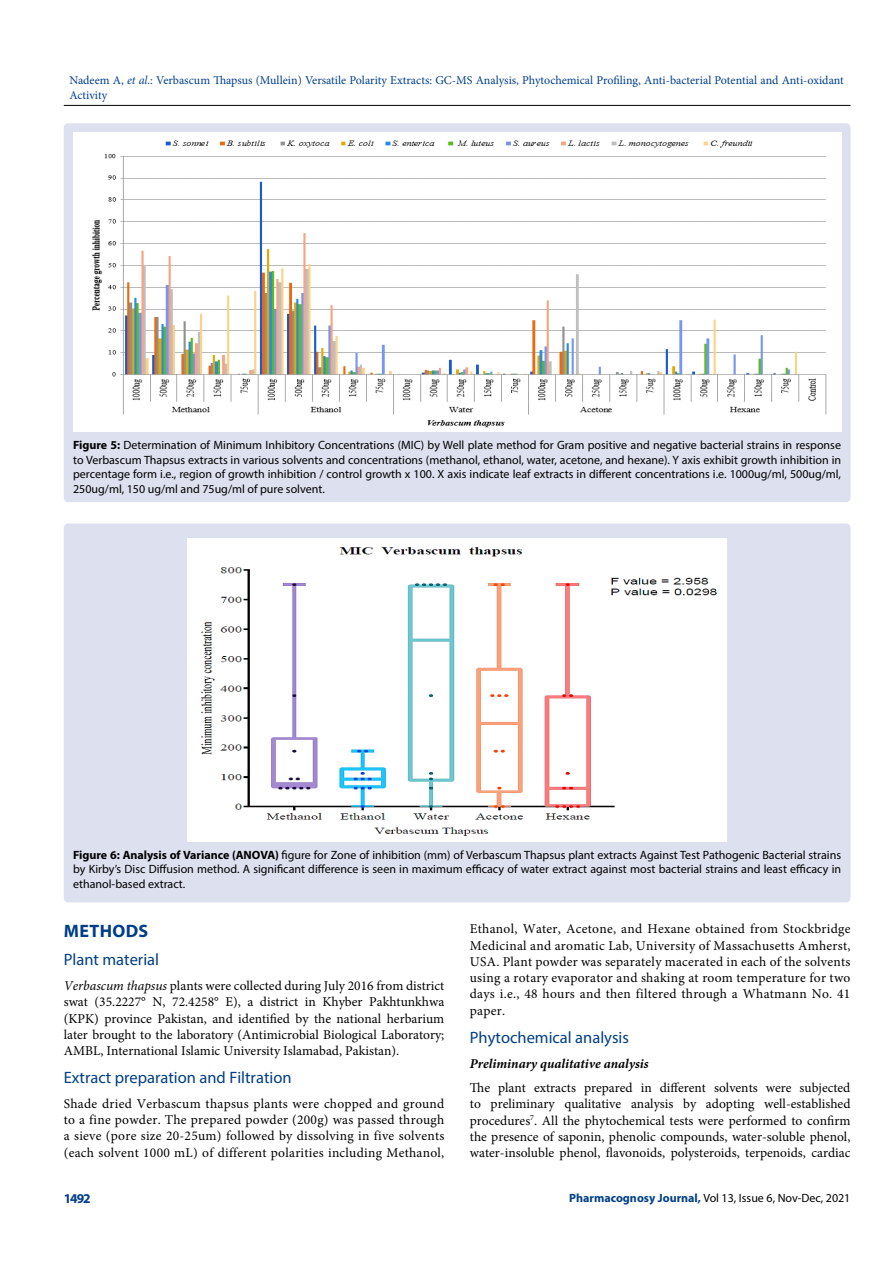
<style>
.page{position:relative;width:893px;height:1263px;background:#fff}
.page>*{position:absolute;margin:0;border:0;box-sizing:border-box;transform-origin:0 0}
.t1{font:700 18px "Myriad Pro";letter-spacing:.02em;color:#003e88}
.t2{font:16.5px "Myriad Pro";color:#003e88}
.t3{font:13.5px/16.2px "Minion Pro";letter-spacing:.01em;color:#000;text-align:justify}
.t4{font:italic 700 13.5px "Minion Pro";color:#000}
.t5{font:700 13.5px "Myriad Pro";color:#003e88}
.t6{font:12px/14.4px "Myriad Pro";color:#000;text-align:justify}
.t7{font:12px/14.4px "Minion Pro";color:#003e88}
.s1{font-style:italic}
.s2{font-weight:700}
.s3{font-weight:700;color:#003e88}
</style>
<div class="page">
<hr style="left:64px;top:105px;width:786px;height:1px;background:#000">
<div style="left:64px;top:123px;width:786px;height:379px;background:#dde0ef;border-radius:4px"></div>
<img style="left:73px;top:133px;width:768px;height:299px">
<div style="left:64px;top:523px;width:786px;height:379px;background:#dde0ef;border-radius:4px"></div>
<img style="left:187px;top:538px;width:540px;height:303px">
<p class="t7" style="left:69px;top:73px;width:776px">Nadeem A, <span class="s1">et al</span>.: Verbascum Thapsus (Mullein) Versatile Polarity Extracts: GC-MS Analysis, Phytochemical Profiling, Anti-bacterial Potential and Anti-oxidant<br>Activity</p>
<p class="t6" style="left:73px;top:438px;width:769px"><span class="s2">Figure 5:</span> Determination of Minimum Inhibitory Concentrations (MIC) by Well plate method for Gram positive and negative bacterial strains in response to Verbascum Thapsus extracts in various solvents and concentrations (methanol, ethanol, water, acetone, and hexane). Y axis exhibit growth inhibition in percentage form i.e., region of growth inhibition / control growth x 100. X axis indicate leaf extracts in different concentrations i.e. 1000ug/ml, 500ug/ml, 250ug/ml, 150 ug/ml and 75ug/ml of pure solvent.</p>
<p class="t6" style="left:73px;top:847px;width:769px"><span class="s2">Figure 6: Analysis of Variance (ANOVA)</span> figure for Zone of inhibition (mm) of Verbascum Thapsus plant extracts Against Test Pathogenic Bacterial strains by Kirby’s Disc Diffusion method. A significant difference is seen in maximum efficacy of water extract against most bacterial strains and least efficacy in ethanol-based extract.</p>
<h1 class="t1" style="left:64px;top:919px;width:86px">METHODS</h1>
<p class="t2" style="left:64px;top:950px;width:97px">Plant material</p>
<p class="t3" style="left:64px;top:978px;width:382px"><span class="s1">Verbascum thapsus</span> plants were collected during July 2016 from district swat (35.2227° N, 72.4258° E), a district in Khyber Pakhtunkhwa (KPK) province Pakistan, and identified by the national herbarium later brought to the laboratory (Antimicrobial Biological Laboratory; AMBL, International Islamic University Islamabad, Pakistan).</p>
<p class="t2" style="left:64px;top:1067px;width:229px">Extract preparation and Filtration</p>
<p class="t3" style="left:64px;top:1096px;width:382px">Shade dried Verbascum thapsus plants were chopped and ground to a fine powder. The prepared powder (200g) was passed through a sieve (pore size 20-25um) followed by dissolving in five solvents (each solvent 1000 mL) of different polarities including Methanol,</p>
<p class="t3" style="left:470px;top:921px;width:382px">Ethanol, Water, Acetone, and Hexane obtained from Stockbridge Medicinal and aromatic Lab, University of Massachusetts Amherst, USA. Plant powder was separately macerated in each of the solvents using a rotary evaporator and shaking at room temperature for two days i.e., 48 hours and then filtered through a Whatmann No. 41 paper.</p>
<p class="t2" style="left:470px;top:1027px;width:161px">Phytochemical analysis</p>
<p class="t4" style="left:470px;top:1053px;width:180px">Preliminary qualitative analysis</p>
<p class="t3" style="left:470px;top:1080px;width:382px">The plant extracts prepared in different solvents were subjected to preliminary qualitative analysis by adopting well-established procedures<sup>7</sup>. All the phytochemical tests were performed to confirm the presence of saponin, phenolic compounds, water-soluble phenol, water-insoluble phenol, flavonoids, polysteroids, terpenoids, cardiac</p>
<p class="t5" style="left:64px;top:1189px;width:29px">1492</p>
<p class="t6" style="left:569px;top:1190px;width:283px"><span class="s3">Pharmacognosy Journal,</span> Vol 13, Issue 6, Nov-Dec, 2021</p>
</div>
